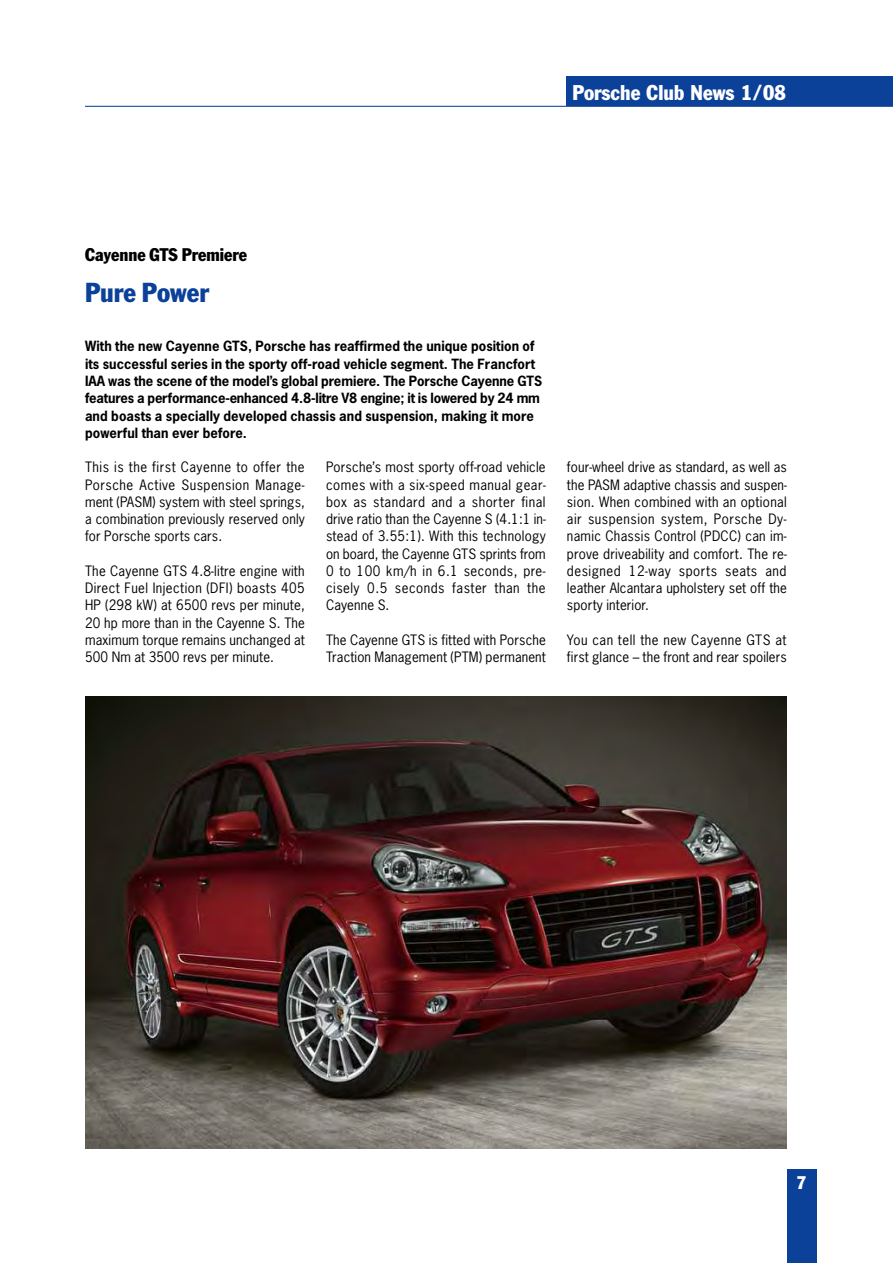
<style>
.page{position:relative;width:893px;height:1263px;background:#fff}
.page>*{position:absolute;margin:0;border:0;box-sizing:border-box;transform-origin:0 0}
.t1{font:condensed 27px "Franklin Gothic";color:#0c419a}
.t2{font:condensed 21px "Franklin Gothic";color:#fff}
.t3{font:condensed 18px "Franklin Gothic";color:#000}
.t4{font:condensed 18px "Franklin Gothic";color:#fff}
.t5{font:13.5px/17.2px "News Gothic";letter-spacing:.01em;color:#000;text-align:justify}
.t6{font:700 13.35px/17.2px "News Gothic";letter-spacing:.005em;color:#000}
</style>
<div class="page">
<img style="left:85px;top:696px;width:702px;height:452px">
<div style="left:567px;top:77px;width:326px;height:29px;background:#0c419a"></div>
<div style="left:787px;top:1169px;width:29px;height:94px;background:#0c419a"></div>
<hr style="left:85px;top:106px;width:808px;height:1px;background:#0c419a">
<h2 class="t2" style="left:572px;top:85px;width:215px">Porsche Club News 1/08</h2>
<h3 class="t3" style="left:85px;top:248px;width:164px">Cayenne GTS Premiere</h3>
<h1 class="t1" style="left:85px;top:282px;width:126px">Pure Power</h1>
<p class="t6" style="left:85px;top:338px;width:459px">With the new Cayenne GTS, Porsche has reaffirmed the unique position of its successful series in the sporty off-road vehicle segment. The Francfort IAA was the scene of the model’s global premiere. The Porsche Cayenne GTS features a performance-enhanced 4.8-litre V8 engine; it is lowered by 24 mm and boasts a specially developed chassis and suspension, making it more powerful than ever before.</p>
<p class="t5" style="left:326px;top:459px;width:221px">Porsche’s most sporty off-road vehicle comes with a six-speed manual gear&shy;box as standard and a shorter final drive ratio than the Cayenne S (4.1:1 in&shy;stead of 3.55:1). With this technology on board, the Cayenne GTS sprints from 0 to 100 km/h in 6.1 seconds, pre&shy;cisely 0.5 seconds faster than the Cayenne S.</p>
<p class="t5" style="left:326px;top:631px;width:221px">The Cayenne GTS is fitted with Porsche<br>Traction Management (PTM) permanent</p>
<p class="t5" style="left:85px;top:459px;width:221px">This is the first Cayenne to offer the Porsche Active Suspension Manage&shy;ment (PASM) system with steel springs, a combination previously reserved only for Porsche sports cars.</p>
<p class="t5" style="left:85px;top:562px;width:221px">The Cayenne GTS 4.8-litre engine with Direct Fuel Injection (DFI) boasts 405<br>HP (298 kW) at 6500 revs per minute, 20 hp more than in the Cayenne S. The maximum torque remains unchanged at 500 Nm at 3500 revs per minute.</p>
<p class="t5" style="left:567px;top:459px;width:221px">four-wheel drive as standard, as well as the PASM adaptive chassis and suspen&shy;sion. When combined with an optional air suspension system, Porsche Dy&shy;namic Chassis Control (PDCC) can im&shy;prove driveability and comfort. The re&shy;designed 12-way sports seats and leather Alcantara upholstery set off the sporty interior.</p>
<p class="t5" style="left:567px;top:631px;width:221px">You can tell the new Cayenne GTS at first glance – the front and rear spoilers</p>
<h3 class="t4" style="left:797px;top:1176px;width:11px">7</h3>
</div>
